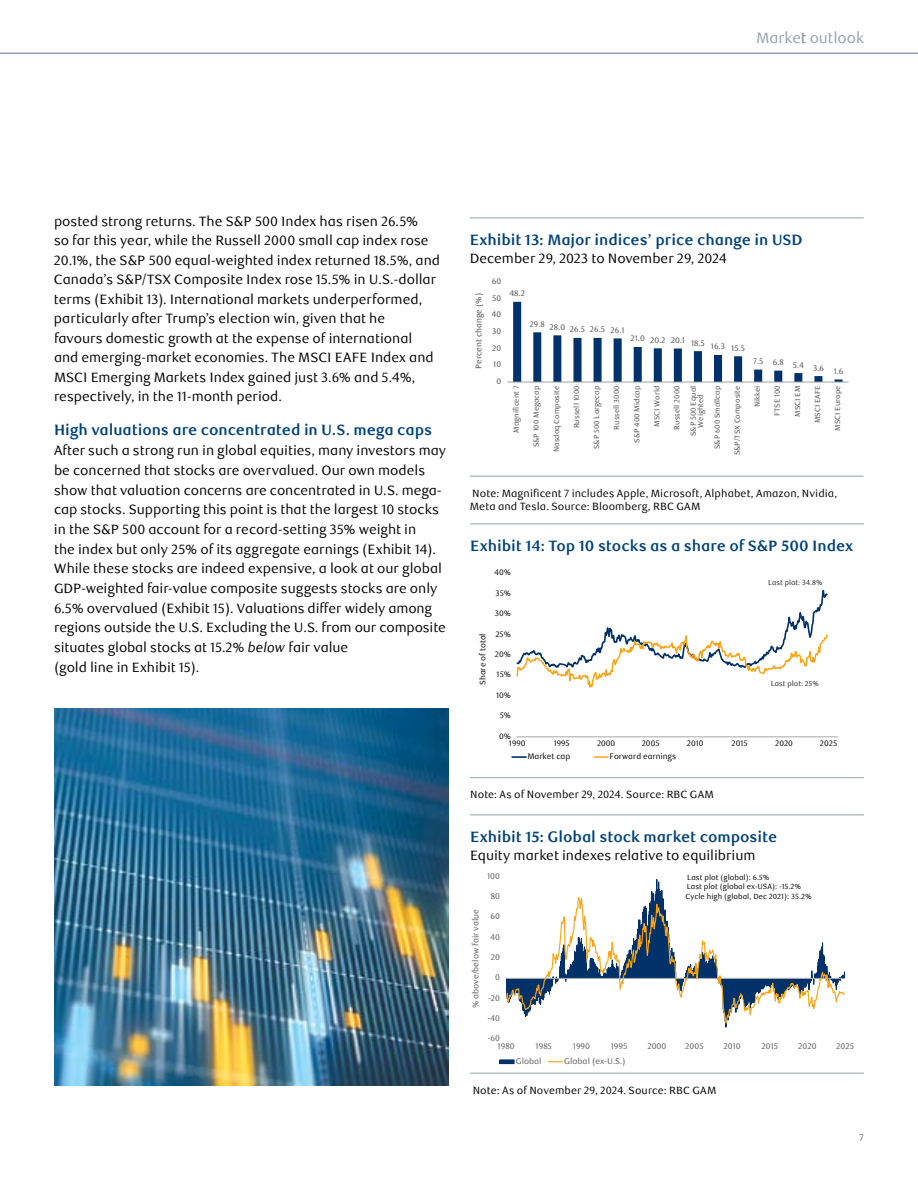
<style>
.page{position:relative;width:918px;height:1188px;background:#fff}
.page>*{position:absolute;margin:0;border:0;box-sizing:border-box;transform-origin:0 0}
.H3_Chart_Table_Title_KL__below_subhead{font:700 15px "RBC Text";letter-spacing:-.005em;color:#00427a}
.P_Body{font:700 15px "RBC Text";letter-spacing:-.005em;color:#00427a}
.t1{font:15px "RBC Text";letter-spacing:-.01em;color:#95a0a9}
.P_Body-2{font:13.5px/19.6px "RBC Text";letter-spacing:-.005em;color:#000}
.H3_Chart_Table_Title_KL__below_subhead-2{font:13.5px "RBC Text";letter-spacing:-.005em;color:#000}
.P_Chart_Footnotes_KL{font:10.5px/13.5px "RBC Text";letter-spacing:.01em;color:#000}
.t2{font:9.75px "RBC Text";color:#6d6e71}
.t3{font:8.25px "RBC Text";color:#58595b}
.t4{font:8.1px "RBC Text";color:#4d4d4f}
.t5{font:7.95px "RBC Text";letter-spacing:-.005em;color:#000}
.t6{font:7.5px "RBC Text";color:#000}
.t7{font:7.35px/7.4px "RBC Text";color:#4d4d4f;text-align:center}
.t8{font:7.2px "RBC Text";color:#262626}
.s1{font-style:italic}
</style>
<div class="page">
<hr style="left:470px;top:524px;width:394px;height:1px;background:#95a0a9">
<hr style="left:470px;top:777px;width:394px;height:1px;background:#95a0a9">
<svg style="left:513px;top:302px;width:330px;height:80px"></svg>
<hr style="left:507px;top:382px;width:342px;height:1px;background:#9ea0a2">
<hr style="left:517px;top:737px;width:321px;height:1px;background:#a6a6a6">
<svg style="left:517px;top:590px;width:311px;height:98px"></svg>
<svg style="left:512px;top:756px;width:14px;height:2px"></svg>
<svg style="left:594px;top:756px;width:14px;height:2px"></svg>
<hr style="left:470px;top:218px;width:394px;height:1px;background:#95a0a9">
<hr style="left:470px;top:476px;width:394px;height:1px;background:#95a0a9">
<img style="left:54px;top:708px;width:394px;height:377px">
<hr style="left:470px;top:814px;width:394px;height:1px;background:#95a0a9">
<hr style="left:470px;top:1073px;width:394px;height:1px;background:#95a0a9">
<svg style="left:506px;top:887px;width:340px;height:139px"></svg>
<div style="left:499px;top:1060px;width:16px;height:4px;border:1px solid #003168"></div>
<svg style="left:548px;top:1061px;width:15px;height:1px"></svg>
<hr style="left:0;top:52px;width:918px;height:2px;background:#95a0a9">
<p class="t1" style="left:756px;top:29px;width:109px">Market outlook</p>
<p class="P_Body-2" style="left:54px;top:212px;width:388px">posted strong returns. The S&amp;P 500 Index has risen 26.5%<br>so far this year, while the Russell 2000 small cap index rose 20.1%, the S&amp;P 500 equal-weighted index returned 18.5%, and Canada’s S&amp;P/TSX Composite Index rose 15.5% in U.S.-dollar terms (Exhibit 13). International markets underperformed, particularly after Trump’s election win, given that he<br>favours domestic growth at the expense of international and emerging-market economies. The MSCI EAFE Index and MSCI Emerging Markets Index gained just 3.6% and 5.4%, respectively, in the 11-month period.</p>
<p class="P_Body" style="left:54px;top:421px;width:380px">High valuations are concentrated in U.S. mega caps</p>
<p class="P_Body-2" style="left:54px;top:441px;width:394px">After such a strong run in global equities, many investors may be concerned that stocks are overvalued. Our own models show that valuation concerns are concentrated in U.S. mega&shy;cap stocks. Supporting this point is that the largest 10 stocks in the S&amp;P 500 account for a record-setting 35% weight in<br>the index but only 25% of its aggregate earnings (Exhibit 14).<br>While these stocks are indeed expensive, a look at our global GDP-weighted fair-value composite suggests stocks are only 6.5% overvalued (Exhibit 15). Valuations differ widely among regions outside the U.S. Excluding the U.S. from our composite situates global stocks at 15.2% <span class="s1">below</span> fair value<br>(gold line in Exhibit 15).</p>
<h3 class="H3_Chart_Table_Title_KL__below_subhead" style="left:470px;top:231px;width:335px">Exhibit 13: Major indices’ price change in USD</h3>
<h3 class="H3_Chart_Table_Title_KL__below_subhead-2" style="left:470px;top:251px;width:259px">December 29, 2023 to November 29, 2024</h3>
<p class="t4" style="left:509px;top:289px;width:17px">48.2</p>
<p class="t4" style="left:530px;top:325px;width:97px">29.8 28.0 26.5 26.5 26.1</p>
<p class="t4" style="left:631px;top:335px;width:76px">21.0 20.2 20.1 18.5</p>
<p class="t4" style="left:711px;top:343px;width:36px">16.3 15.5</p>
<p class="t4" style="left:753px;top:360px;width:92px">7.5 6.8 5.4 3.6 1.6</p>
<p class="t4" style="left:496px;top:376px;width:6px">0</p>
<p class="t4" style="left:492px;top:276px;width:11px">60</p>
<p class="t4" style="left:474px;top:369px;width:78px;rotate:-90deg">Percent change (%)</p>
<p class="t4" style="left:492px;top:293px;width:11px">50</p>
<p class="t4" style="left:491px;top:310px;width:11px">40</p>
<p class="t4" style="left:492px;top:326px;width:11px">30</p>
<p class="t4" style="left:492px;top:343px;width:11px">20</p>
<p class="t4" style="left:493px;top:360px;width:9px">10</p>
<p class="t7" style="left:513px;top:433px;width:49px;rotate:-90deg">Magnificent 7</p>
<p class="t7" style="left:533px;top:447px;width:63px;rotate:-90deg">S&amp;P 100 Megacap</p>
<p class="t7" style="left:553px;top:452px;width:68px;rotate:-90deg">Nasdaq Composite</p>
<p class="t7" style="left:573px;top:428px;width:44px;rotate:-90deg">Russell 1000</p>
<p class="t7" style="left:593px;top:449px;width:65px;rotate:-90deg">S&amp;P 500 Largecap</p>
<p class="t7" style="left:613px;top:430px;width:45px;rotate:-90deg">Russell 3000</p>
<p class="t7" style="left:633px;top:443px;width:59px;rotate:-90deg">S&amp;P 400 Midcap</p>
<p class="t7" style="left:653px;top:427px;width:43px;rotate:-90deg">MSCI World</p>
<p class="t7" style="left:673px;top:430px;width:45px;rotate:-90deg">Russell 2000</p>
<p class="t7" style="left:690px;top:436px;width:52px;rotate:-90deg">S&amp;P 500 Equal<br>Weighted</p>
<p class="t7" style="left:714px;top:449px;width:65px;rotate:-90deg">S&amp;P 600 Smallcap</p>
<p class="t7" style="left:734px;top:455px;width:71px;rotate:-90deg">S&amp;P/TSX Composite</p>
<p class="t7" style="left:754px;top:407px;width:23px;rotate:-90deg">Nikkei</p>
<p class="t7" style="left:774px;top:416px;width:32px;rotate:-90deg">FTSE 100</p>
<p class="t7" style="left:794px;top:417px;width:33px;rotate:-90deg">MSCI EM</p>
<p class="t7" style="left:814px;top:423px;width:39px;rotate:-90deg">MSCI EAFE</p>
<p class="t7" style="left:834px;top:431px;width:47px;rotate:-90deg">MSCI Europe</p>
<p class="P_Chart_Footnotes_KL" style="left:470px;top:487px;width:369px">Note: Magnificent 7 includes Apple, Microsoft, Alphabet, Amazon, Nvidia,<br>Meta and Tesla. Source: Bloomberg, RBC GAM</p>
<h3 class="H3_Chart_Table_Title_KL__below_subhead" style="left:470px;top:537px;width:385px">Exhibit 14: Top 10 stocks as a share of S&amp;P 500 Index</h3>
<p class="t5" style="left:478px;top:685px;width:53px;rotate:-90deg">hS oera otf lat</p>
<p class="t5" style="left:494px;top:568px;width:18px">40%</p>
<p class="t5" style="left:495px;top:588px;width:17px">35%</p>
<p class="t5" style="left:495px;top:609px;width:18px">30%</p>
<p class="t5" style="left:495px;top:629px;width:17px">25%</p>
<p class="t5" style="left:495px;top:650px;width:18px">20%</p>
<p class="t5" style="left:497px;top:670px;width:16px">15%</p>
<p class="t5" style="left:496px;top:690px;width:16px">10%</p>
<p class="t5" style="left:500px;top:711px;width:13px">5%</p>
<p class="t5" style="left:499px;top:731px;width:13px">0%</p>
<p class="t8" style="left:768px;top:578px;width:56px">Last plot: 34.8%</p>
<p class="t8" style="left:771px;top:679px;width:50px">Last plot: 25%</p>
<p class="t5" style="left:509px;top:739px;width:18px">1990</p>
<p class="t5" style="left:554px;top:739px;width:18px">1995</p>
<p class="t5" style="left:597px;top:739px;width:20px">2000</p>
<p class="t5" style="left:642px;top:739px;width:19px">2005</p>
<p class="t5" style="left:687px;top:739px;width:18px">2010</p>
<p class="t5" style="left:732px;top:739px;width:18px">2015</p>
<p class="t5" style="left:775px;top:739px;width:19px">2020</p>
<p class="t5" style="left:820px;top:739px;width:19px">2025</p>
<p class="t5" style="left:527px;top:751px;width:44px">Market cap</p>
<p class="t5" style="left:610px;top:751px;width:68px">Forward earnings</p>
<p class="P_Chart_Footnotes_KL" style="left:470px;top:788px;width:245px">Note: As of November 29, 2024. Source: RBC GAM</p>
<h3 class="H3_Chart_Table_Title_KL__below_subhead" style="left:470px;top:828px;width:309px">Exhibit 15: Global stock market composite</h3>
<h3 class="H3_Chart_Table_Title_KL__below_subhead-2" style="left:470px;top:848px;width:287px">Equity market indexes relative to equilibrium</h3>
<p class="t3" style="left:471px;top:1008px;width:101px;rotate:-90deg">% above/below fair value</p>
<p class="t3" style="left:487px;top:871px;width:14px">100</p>
<p class="t3" style="left:491px;top:891px;width:11px">80</p>
<p class="t3" style="left:491px;top:912px;width:11px">60</p>
<p class="t3" style="left:490px;top:932px;width:11px">40</p>
<p class="t3" style="left:491px;top:952px;width:11px">20</p>
<p class="t3" style="left:495px;top:973px;width:6px">0</p>
<p class="t3" style="left:488px;top:993px;width:13px">-20</p>
<p class="t3" style="left:487px;top:1013px;width:14px">-40</p>
<p class="t3" style="left:488px;top:1034px;width:14px">-60</p>
<p class="t6" style="left:687px;top:873px;width:84px">Last plot (global): 6.5%</p>
<p class="t6" style="left:686px;top:892px;width:128px">Cycle high (global, Dec 2021): 35.2%</p>
<p class="t6" style="left:687px;top:882px;width:116px">Last plot (global ex-USA): -15.2%</p>
<p class="t3" style="left:498px;top:1042px;width:18px">1980</p>
<p class="t3" style="left:536px;top:1042px;width:18px">1985</p>
<p class="t3" style="left:573px;top:1042px;width:19px">1990</p>
<p class="t3" style="left:611px;top:1042px;width:18px">1995</p>
<p class="t3" style="left:647px;top:1042px;width:20px">2000</p>
<p class="t3" style="left:685px;top:1042px;width:20px">2005</p>
<p class="t3" style="left:724px;top:1042px;width:19px">2010</p>
<p class="t3" style="left:761px;top:1042px;width:18px">2015</p>
<p class="t3" style="left:798px;top:1042px;width:20px">2020</p>
<p class="t3" style="left:836px;top:1042px;width:19px">2025</p>
<p class="t3" style="left:516px;top:1056px;width:27px">Global</p>
<p class="t3" style="left:564px;top:1056px;width:63px">Global (ex-U.S.)</p>
<p class="P_Chart_Footnotes_KL" style="left:473px;top:1084px;width:245px">Note: As of November 29, 2024. Source: RBC GAM</p>
<p class="t2" style="left:859px;top:1132px;width:6px">7</p>
</div>
